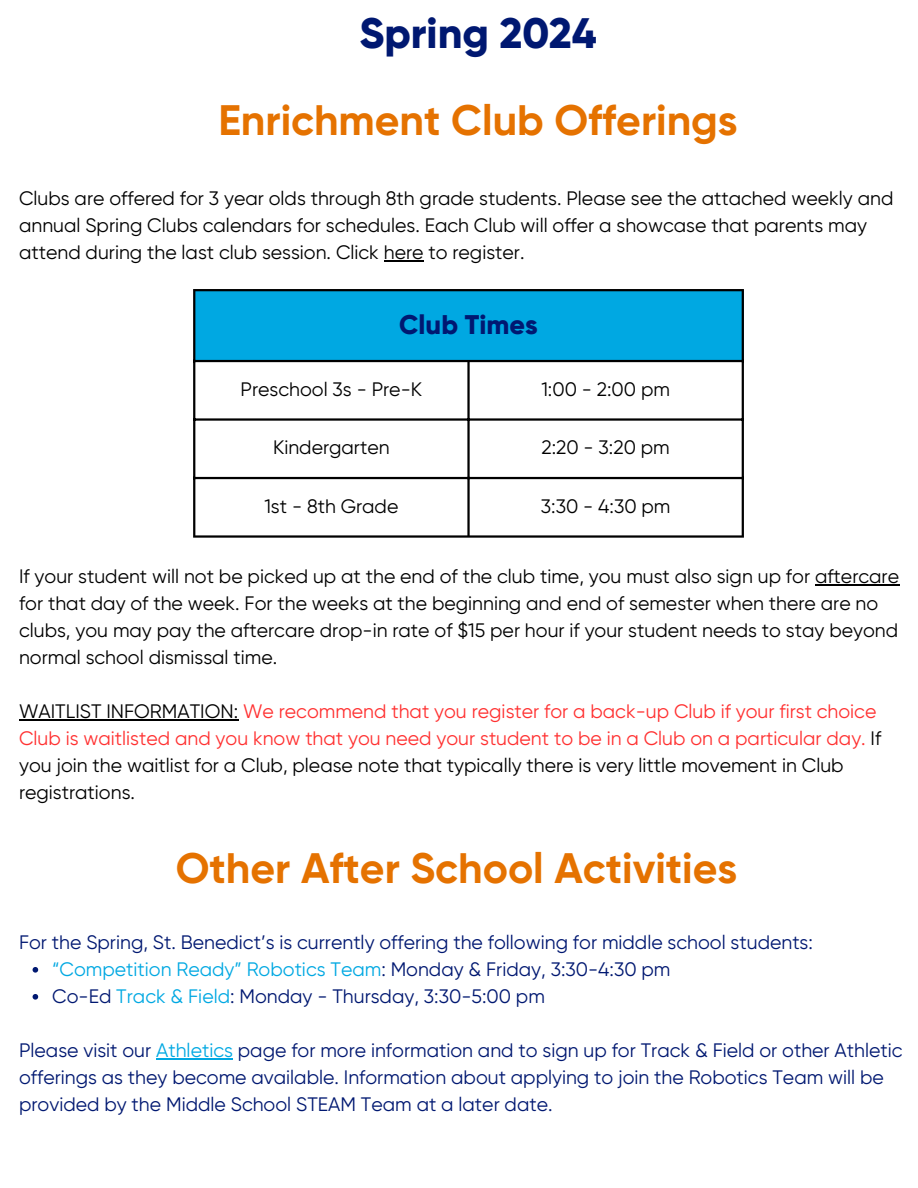
<style>
.page{position:relative;width:918px;height:1188px;background:#fff}
.page>*{position:absolute;margin:0;border:0;box-sizing:border-box;transform-origin:0 0}
.t1{font:700 42.6px "Gilroy";color:#e57200}
.t2{font:800 42.6px "Gilroy";color:#001871}
.t3{font:800 27px "Gilroy";color:#001871}
.t4{font:19.5px/27px "Gilroy";color:#000}
.t5{font:19.5px/27px "Gilroy";color:#001871}
.t6{font:19.5px/27px "Gilroy";color:#ff3131}
.t7{font:19.5px "Gilroy";color:#00a8e2}
.s1{color:#000}
.s2{color:#001871}
.s3{color:#00a8e2}
</style>
<div class="page">
<hr style="left:384px;top:260px;width:40px;height:1px;background:#000">
<hr style="left:815px;top:584px;width:84px;height:1px;background:#000">
<hr style="left:19px;top:719px;width:219px;height:1px;background:#000">
<div style="left:194px;top:290px;width:549px;height:71px;background:#00a8e2"></div>
<hr style="left:193px;top:291px;width:2px;height:244px;background:#000">
<hr style="left:467px;top:362px;width:3px;height:173px;background:#000">
<hr style="left:742px;top:291px;width:2px;height:244px;background:#000">
<hr style="left:193px;top:289px;width:551px;height:2px;background:#000">
<hr style="left:193px;top:360px;width:551px;height:2px;background:#000">
<hr style="left:193px;top:418px;width:551px;height:3px;background:#000">
<hr style="left:193px;top:477px;width:551px;height:2px;background:#000">
<hr style="left:193px;top:535px;width:551px;height:3px;background:#000">
<svg style="left:33px;top:967px;width:5px;height:6px"></svg>
<svg style="left:33px;top:994px;width:5px;height:6px"></svg>
<hr style="left:156px;top:1058px;width:77px;height:1px;background:#00a8e2">
<p class="t2" style="left:359px;top:8px;width:239px">Spring 2024</p>
<p class="t1" style="left:218px;top:95px;width:521px">Enrichment Club Offerings</p>
<p class="t4" style="left:19px;top:185px;width:876px">Clubs are offered for 3 year olds through 8th grade students. Please see the attached weekly and annual Spring Clubs calendars for schedules. Each Club will offer a showcase that parents may attend during the last club session. Click here to register.</p>
<p class="t3" style="left:399px;top:308px;width:140px">Club Times</p>
<p class="t4" style="left:241px;top:376px;width:183px">Preschool 3s - Pre-K</p>
<p class="t4" style="left:541px;top:376px;width:130px">1:00 - 2:00 pm</p>
<p class="t4" style="left:273px;top:434px;width:118px">Kindergarten</p>
<p class="t4" style="left:542px;top:434px;width:130px">2:20 - 3:20 pm</p>
<p class="t4" style="left:264px;top:493px;width:136px">1st - 8th Grade</p>
<p class="t4" style="left:541px;top:493px;width:131px">3:30 - 4:30 pm</p>
<p class="t4" style="left:19px;top:563px;width:882px">If your student will not be picked up at the end of the club time, you must also sign up for aftercare for that day of the week. For the weeks at the beginning and end of semester when there are no clubs, you may pay the aftercare drop-in rate of $15 per hour if your student needs to stay beyond normal school dismissal time.</p>
<p class="t6" style="left:19px;top:698px;width:864px"><span class="s1">WAITLIST INFORMATION:</span> We recommend that you register for a back-up Club if your first choice Club is waitlisted and you know that you need your student to be in a Club on a particular day. <span class="s1">If you join the waitlist for a Club, please note that typically there is very little movement in Club registrations.</span></p>
<p class="t1" style="left:176px;top:843px;width:563px">Other After School Activities</p>
<p class="t5" style="left:19px;top:929px;width:795px">For the Spring, St. Benedict’s is currently offering the following for middle school students:</p>
<p class="t7" style="left:52px;top:958px;width:620px">“Competition Ready” Robotics Team<span class="s2">: Monday &amp; Friday, 3:30-4:30 pm</span></p>
<p class="t5" style="left:52px;top:983px;width:494px">Co-Ed <span class="s3">Track &amp; Field</span>: Monday - Thursday, 3:30-5:00 pm</p>
<p class="t5" style="left:19px;top:1037px;width:885px">Please visit our <span class="s3">Athletics</span> page for more information and to sign up for Track &amp; Field or other Athletic offerings as they become available. Information about applying to join the Robotics Team will be provided by the Middle School STEAM Team at a later date.</p>
</div>
